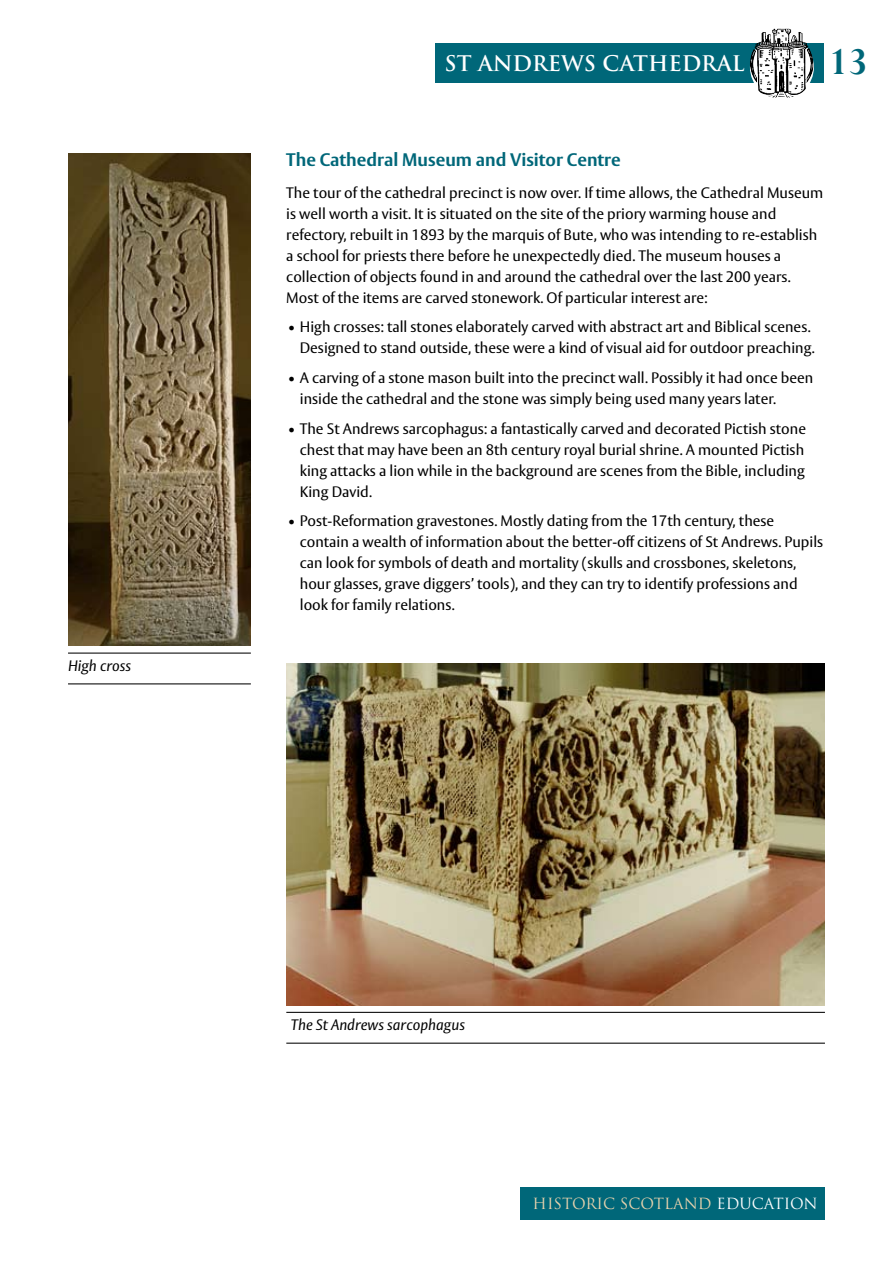
<style>
.page{position:relative;width:893px;height:1263px;background:#fff}
.page>*{position:absolute;margin:0;border:0;box-sizing:border-box;transform-origin:0 0}
.t1{font:700 42px "Perpetua";color:#006779}
.t2{font:700 21px "Trajan";color:#fff}
.t3{font:700 18px "Vesta";color:#006779}
.t4{font:15px/21px "Vesta";color:#000}
.t5{font:italic 15px "Vesta";color:#000}
.t6{font:15px "Trajan";color:#e7d2ad}
.s1{color:#fff}
</style>
<div class="page">
<div style="left:462px;top:43px;width:361px;height:40px;background:#006779"></div>
<div style="left:435px;top:43px;width:332px;height:40px;background:#006779"></div>
<svg style="left:750px;top:35px;width:64px;height:64px;background:#a8a8a8"></svg>
<img style="left:767px;top:29px;width:10px;height:14px">
<div style="left:520px;top:1187px;width:305px;height:33px;background:#006779"></div>
<hr style="left:286px;top:1012px;width:539px;height:1px;background:#000">
<hr style="left:286px;top:1043px;width:539px;height:1px;background:#000">
<img style="left:286px;top:664px;width:539px;height:341px">
<hr style="left:68px;top:652px;width:183px;height:2px;background:#000">
<hr style="left:68px;top:683px;width:183px;height:1px;background:#000">
<img style="left:68px;top:153px;width:183px;height:492px">
<p class="t5" style="left:68px;top:656px;width:65px">High cross</p>
<h2 class="t2" style="left:445px;top:51px;width:301px">ST ANDREWS CATHEDRAL</h2>
<h1 class="t1" style="left:829px;top:39px;width:40px">13</h1>
<p class="t3" style="left:286px;top:149px;width:336px">The Cathedral Museum and Visitor Centre</p>
<p class="t4" style="left:286px;top:183px;width:538px">The tour of the cathedral precinct is now over. If time allows, the Cathedral Museum is well worth a visit. It is situated on the site of the priory warming house and refectory, rebuilt in 1893 by the marquis of Bute, who was intending to re-establish a school for priests there before he unexpectedly died. The museum houses a collection of objects found in and around the cathedral over the last 200 years.<br>Most of the items are carved stonework. Of particular interest are:</p>
<p class="t4" style="left:288px;top:317px;width:528px;text-align:right">• High crosses: tall stones elaborately carved with abstract art and Biblical scenes.<br>Designed to stand outside, these were a kind of visual aid for outdoor preaching.</p>
<p class="t4" style="left:300px;top:368px;width:515px;text-indent:-12px">• A carving of a stone mason built into the precinct wall. Possibly it had once been inside the cathedral and the stone was simply being used many years later.</p>
<p class="t4" style="left:300px;top:418px;width:508px;text-indent:-12px">• The St Andrews sarcophagus: a fantastically carved and decorated Pictish stone chest that may have been an 8th century royal burial shrine. A mounted Pictish king attacks a lion while in the background are scenes from the Bible, including King David.</p>
<p class="t4" style="left:300px;top:511px;width:525px;text-indent:-12px">• Post-Reformation gravestones. Mostly dating from the 17th century, these contain a wealth of information about the better-off citizens of St Andrews. Pupils can look for symbols of death and mortality (skulls and crossbones, skeletons, hour glasses, grave diggers’ tools), and they can try to identify professions and look for family relations.</p>
<p class="t5" style="left:291px;top:1016px;width:175px">The St Andrews sarcophagus</p>
<p class="t6" style="left:533px;top:1195px;width:287px">HISTORIC SCOTLAND <span class="s1">EDUCATION</span></p>
</div>
